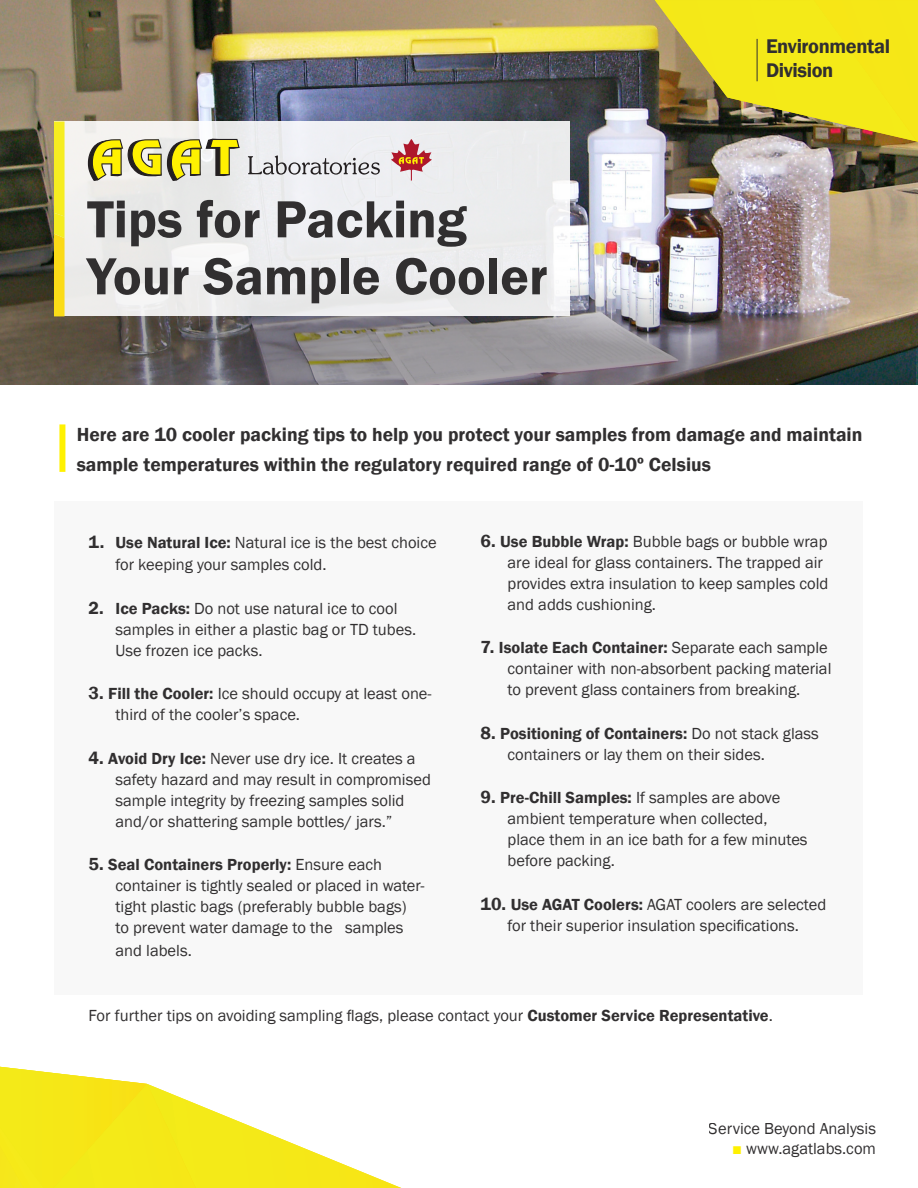
<style>
.page{position:relative;width:918px;height:1188px;background:#fff}
.page>*{position:absolute;margin:0;border:0;box-sizing:border-box;transform-origin:0 0}
.t1{font:600 54px/57px "Franklin Gothic";color:#312f30}
.t2{font:600 20.4px/24px "Franklin Gothic";letter-spacing:-.02em;color:#312f30}
.Body{font:600 19.5px/30px "Franklin Gothic";color:#312f30}
.Body-2{font:16.5px/21px "Franklin Gothic";color:#312f30}
.s1{font-weight:600;font-size:18px}
.s2{font-weight:600}
.s3{color:#fff101}
</style>
<div class="page">
<div style="left:55px;top:501px;width:808px;height:493px;background:#f8f8f8"></div>
<img style="left:0;top:0;width:918px;height:384px">
<img style="left:0;top:190px;width:916px;height:194px">
<div style="left:54px;top:122px;width:515px;height:194px;background:#ecedee"></div>
<svg style="left:54px;top:122px;width:11px;height:194px;background:#f7e525"></svg>
<img style="left:655px;top:0;width:263px;height:142px">
<svg style="left:0;top:1067px;width:401px;height:121px"></svg>
<hr style="left:757px;top:39px;width:1px;height:42px;background:#312f30">
<svg style="left:88px;top:139px;width:152px;height:42px"></svg>
<svg style="left:248px;top:155px;width:132px;height:20px"></svg>
<svg style="left:391px;top:139px;width:41px;height:42px"></svg>
<div style="left:59px;top:424px;width:6px;height:48px;background:#fff101"></div>
<p class="t1" style="left:87px;top:191px;width:462px">Tips for Packing<br>Your Sample Cooler</p>
<p class="t2" style="left:766px;top:35px;width:125px">Environmental<br>Division</p>
<p class="Body" style="left:77px;top:420px;width:787px">Here are 10 cooler packing tips to help you protect your samples from damage and maintain sample temperatures within the regulatory required range of 0-10º Celsius</p>
<p class="Body-2" style="left:116px;top:532px;width:323px;line-height:22.5px;text-indent:-27px"><span class="s1">1.</span> <span class="s2">Use Natural Ice:</span> Natural ice is the best choice for keeping your samples cold.</p>
<p class="Body-2" style="left:116px;top:598px;width:302px;text-indent:-27px"><span class="s1">2.</span> <span class="s2">Ice Packs:</span> Do not use natural ice to cool samples in either a plastic bag or TD tubes.<br>Use frozen ice packs.</p>
<p class="Body-2" style="left:116px;top:684px;width:318px;text-indent:-27px"><span class="s1">3.</span> <span class="s2">Fill the Cooler:</span> Ice should occupy at least one&shy;third of the cooler’s space.</p>
<p class="Body-2" style="left:116px;top:748px;width:317px;text-indent:-27px"><span class="s1">4.</span> <span class="s2">Avoid Dry Ice:</span> Never use dry ice. It creates a safety hazard and may result in compromised sample integrity by freezing samples solid and/or shattering sample bottles/ jars.”</p>
<p class="Body-2" style="left:116px;top:855px;width:311px;text-indent:-27px"><span class="s1">5.</span> <span class="s2">Seal Containers Properly:</span> Ensure each container is tightly sealed or placed in water&shy;tight plastic bags (preferably bubble bags)<br>to prevent water damage to the samples</p>
<p class="Body-2" style="left:116px;top:940px;width:78px">and labels.</p>
<p class="Body-2" style="left:508px;top:531px;width:322px;text-indent:-27px"><span class="s1">6.</span> <span class="s2">Use Bubble Wrap:</span> Bubble bags or bubble wrap are ideal for glass containers. The trapped air provides extra insulation to keep samples cold and adds cushioning.</p>
<p class="Body-2" style="left:508px;top:638px;width:325px;text-indent:-27px"><span class="s1">7.</span> <span class="s2">Isolate Each Container:</span> Separate each sample container with non-absorbent packing material to prevent glass containers from breaking.</p>
<p class="Body-2" style="left:508px;top:723px;width:313px;text-indent:-27px"><span class="s1">8.</span> <span class="s2">Positioning of Containers:</span> Do not stack glass containers or lay them on their sides.</p>
<p class="Body-2" style="left:508px;top:788px;width:302px;text-indent:-27px"><span class="s1">9.</span> <span class="s2">Pre-Chill Samples:</span> If samples are above ambient temperature when collected, place them in an ice bath for a few minutes before packing.</p>
<p class="Body-2" style="left:481px;top:894px;width:347px;text-align:center"><span class="s1">10.</span> <span class="s2">Use AGAT Coolers:</span> AGAT coolers are selected for their superior insulation specifications.</p>
<p class="Body-2" style="left:89px;top:1005px;width:686px">For further tips on avoiding sampling flags, please contact your <span class="s2">Customer Service Representative</span>.</p>
<p class="Body-2" style="left:709px;top:1119px;width:169px">Service Beyond Analysis</p>
<p class="Body-2" style="left:732px;top:1139px;width:146px"><span class="s3">■</span> www.agatlabs.com</p>
</div>
